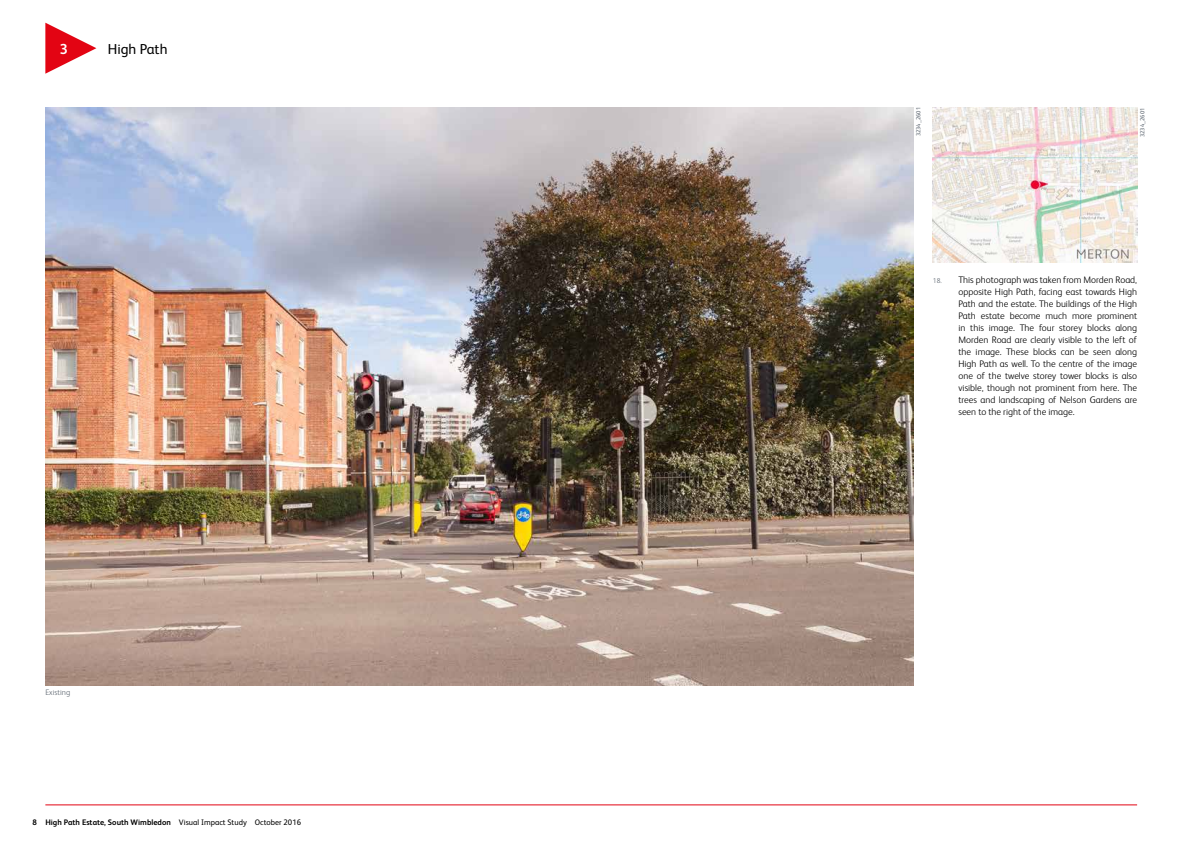
<style>
.page{position:relative;width:1191px;height:842px;background:#fff}
.page>*{position:absolute;margin:0;border:0;box-sizing:border-box;transform-origin:0 0}
.t1{font:14.5px "FS Albert Pro";color:#000}
.t2{font:700 14.5px "FS Albert Pro";color:#fff}
.t3{font:300 9.5px/12px "FS Albert Pro";color:#000;text-align:justify}
.t4{font:700 8px "FS Albert Pro";color:#000}
.t5{font:300 8px "FS Albert Pro";color:#5f6872}
.t6{font:6px "FS Albert Pro";color:#5f6872}
.s1{font-weight:400}
.s2{font-size:7px;color:#5f6872}
</style>
<div class="page">
<hr style="left:45px;top:805px;width:1092px;height:1px;background:#e30413">
<svg style="left:45px;top:23px;width:51px;height:51px"></svg>
<img style="left:45px;top:107px;width:868px;height:578px">
<img style="left:933px;top:107px;width:204px;height:156px">
<h1 class="t2" style="left:60px;top:39px;width:10px">3</h1>
<h1 class="t1" style="left:108px;top:38px;width:61px">High Path</h1>
<p class="t5" style="left:45px;top:687px;width:26px">Existing</p>
<p class="t4" style="left:32px;top:817px;width:270px">8 High Path Estate, South Wimbledon <span class="s1">Visual Impact Study October 2016</span></p>
<p class="t6" style="left:914px;top:136px;width:31px;rotate:-90deg">3234_2601</p>
<p class="t6" style="left:1138px;top:137px;width:31px;rotate:-90deg">3234_2601</p>
<p class="t3" style="left:958px;top:273px;width:180px;text-indent:-26px"><span class="s2">18.</span> This photograph was taken from Morden Road, opposite High Path, facing east towards High Path and the estate. The buildings of the High Path estate become much more prominent in this image. The four storey blocks along Morden Road are clearly visible to the left of the image. These blocks can be seen along High Path as well. To the centre of the image one of the twelve storey tower blocks is also visible, though not prominent from here. The trees and landscaping of Nelson Gardens are seen to the right of the image.</p>
</div>
